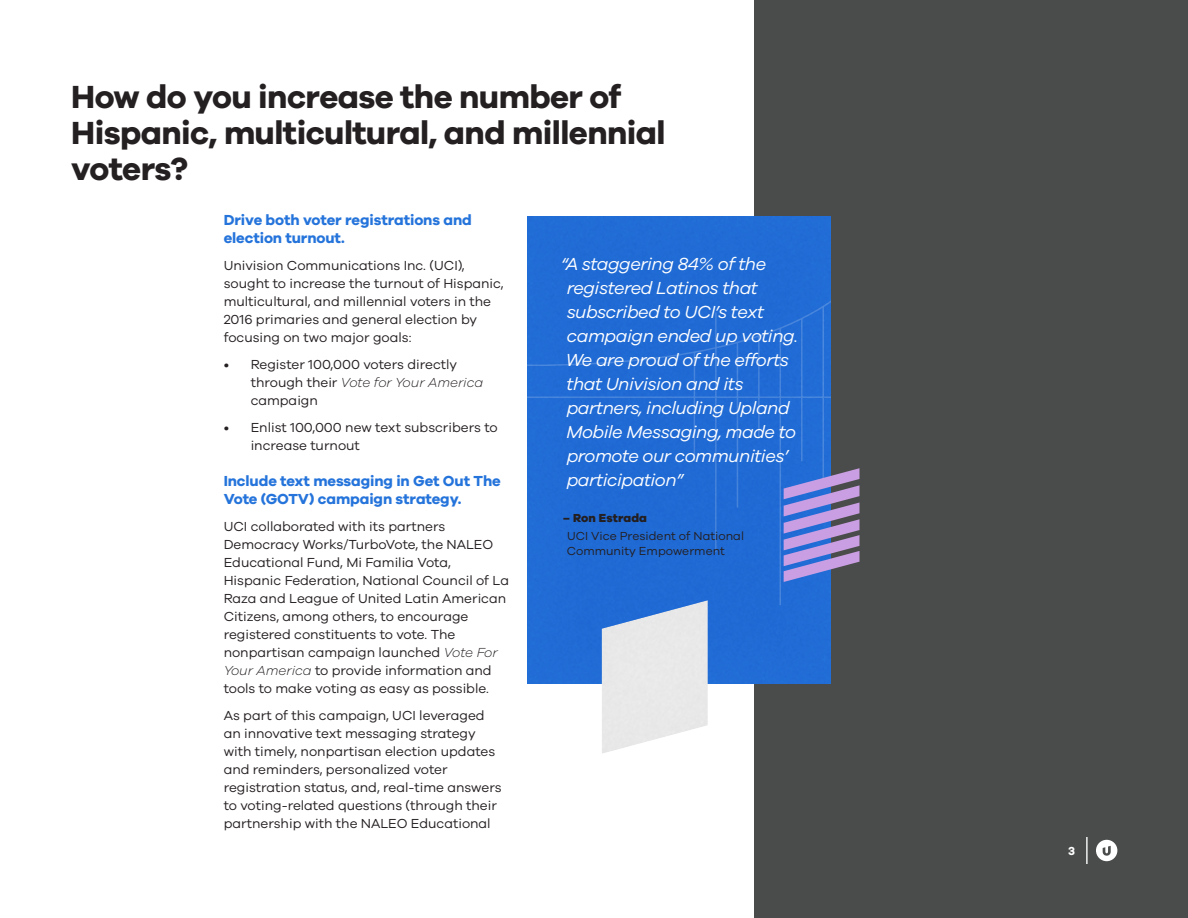
<style>
.page{position:relative;width:1188px;height:918px;background:#fff}
.page>*{position:absolute;margin:0;border:0;box-sizing:border-box;transform-origin:0 0}
.t1{font:700 33px/36px "Galano Grotesque";letter-spacing:-.02em;color:#241f20}
.t2{font:italic 18px/24px "Galano Grotesque";letter-spacing:-.025em;color:#fff}
.t3{font:700 15px/18px "Galano Grotesque";letter-spacing:-.005em;color:#2574db}
.t4{font:13.5px/18px "Galano Grotesque";color:#241f20}
.t5{font:12px/15px "Galano Grotesque";color:#241f20}
.t6{font:800 12px "Galano Grotesque";letter-spacing:.01em;color:#241f20}
.t7{font:700 12px "Galano Grotesque";color:#fff}
.s1{font-weight:300;font-style:italic}
</style>
<div class="page">
<div style="left:755px;top:0;width:433px;height:918px;background:#4a4b4b"></div>
<div style="left:514px;top:205px;width:330px;height:480px;background:#226ccc;opacity:.2"></div>
<svg style="left:590px;top:588px;width:119px;height:165px;background:#c1d0e6"></svg>
<svg style="left:784px;top:468px;width:76px;height:114px;background:#8682c6"></svg>
<svg style="left:1096px;top:840px;width:21px;height:21px"></svg>
<hr style="left:1086px;top:837px;width:2px;height:27px;background:#efefef">
<h1 class="t1" style="left:71px;top:78px;width:596px">How do you increase the number of<br>Hispanic, multicultural, and millennial voters?</h1>
<p class="t3" style="left:224px;top:210px;width:250px">Drive both voter registrations and election turnout.</p>
<p class="t4" style="left:224px;top:256px;width:282px">Univision Communications Inc. (UCI), sought to increase the turnout of Hispanic, multicultural, and millennial voters in the 2016 primaries and general election by focusing on two major goals:</p>
<p class="t4" style="left:251px;top:355px;width:234px;text-indent:-27px">• Register 100,000 voters directly through their <span class="s1">Vote for Your America </span>campaign</p>
<p class="t4" style="left:251px;top:418px;width:248px;text-indent:-27px">• Enlist 100,000 new text subscribers to increase turnout</p>
<p class="t3" style="left:224px;top:471px;width:279px">Include text messaging in Get Out The<br>Vote (GOTV) campaign strategy.</p>
<p class="t4" style="left:224px;top:517px;width:287px">UCI collaborated with its partners Democracy Works/TurboVote, the NALEO Educational Fund, Mi Familia Vota, Hispanic Federation, National Council of La Raza and League of United Latin American Citizens, among others, to encourage registered constituents to vote. The nonpartisan campaign launched <span class="s1">Vote For Your America</span> to provide information and tools to make voting as easy as possible.</p>
<p class="t4" style="left:224px;top:706px;width:280px">As part of this campaign, UCI leveraged an innovative text messaging strategy with timely, nonpartisan election updates and reminders, personalized voter registration status, and, real-time answers to voting-related questions (through their partnership with the NALEO Educational</p>
<p class="t2" style="left:561px;top:251px;width:239px">“A staggering 84% of the registered Latinos that subscribed to UCI’s text campaign ended up voting.<br>We are proud of the efforts that Univision and its partners, including Upland<br>Mobile Messaging, made to promote our communities’ participation”</p>
<p class="t6" style="left:563px;top:510px;width:86px">– Ron Estrada</p>
<p class="t5" style="left:567px;top:528px;width:179px">UCI Vice President of National<br>Community Empowerment</p>
<p class="t7" style="left:1068px;top:844px;width:8px">3</p>
</div>
